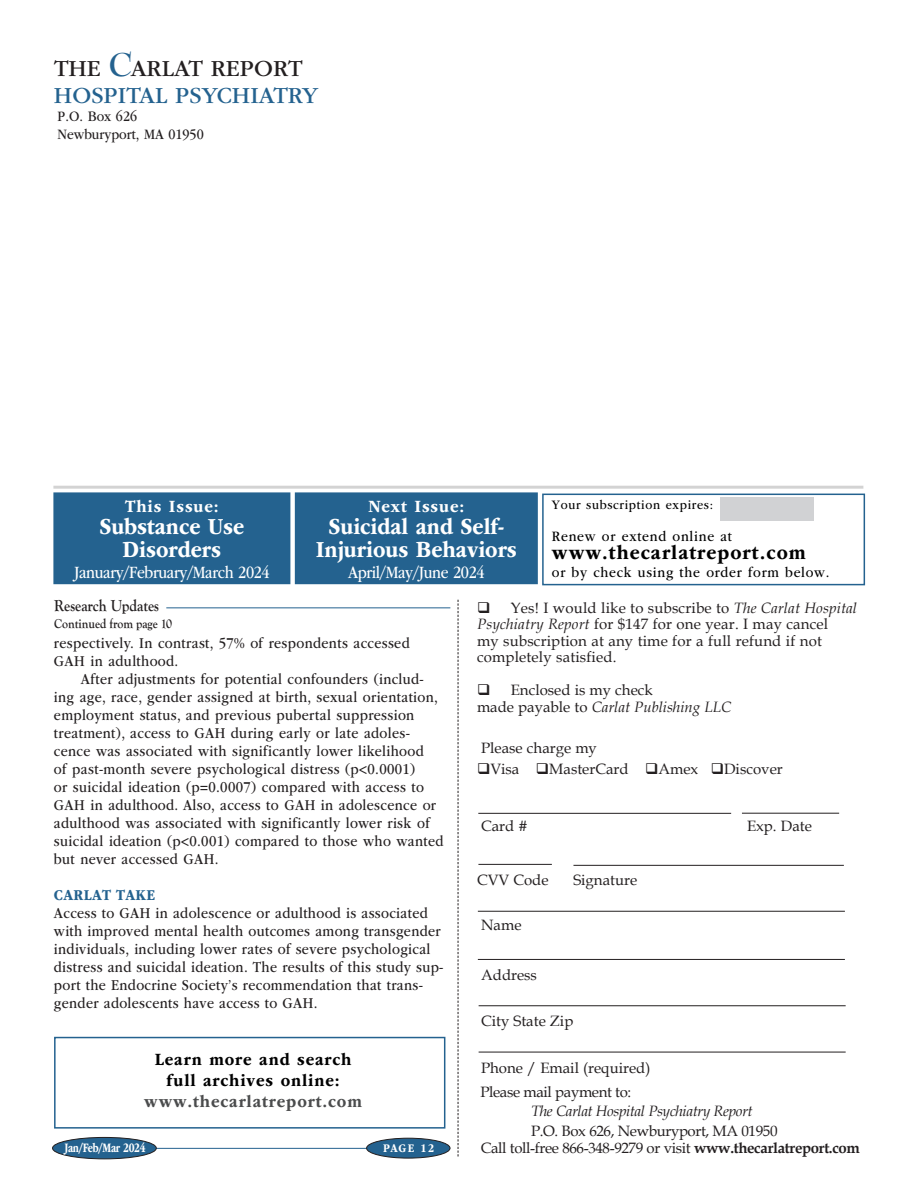
<style>
.page{position:relative;width:918px;height:1188px;background:#fff}
.page>*{position:absolute;margin:0;border:0;box-sizing:border-box;transform-origin:0 0}
.t1{font:700 24px/22.5px "ITC Garamond Std";color:#fff;text-align:center;scale:.88 1}
.t2{font:24px/27px "ITC Garamond Std";color:#24628f}
.t3{font:700 21px "ITC Garamond Std";letter-spacing:.055em;color:#000;scale:.9 1}
.t4{font:18px "ITC Garamond Std";letter-spacing:-.025em;color:#fff;scale:.85 1}
.t5{font:700 18px/21px "ITC Garamond Std";letter-spacing:.055em;color:#000;text-align:center;scale:.9 1}
.t6{font:700 18px "ITC Garamond Std";letter-spacing:.055em;color:#4b4c4d;scale:.9 1}
.t7{font:700 18px "ITC Garamond Std";letter-spacing:.055em;color:#fff;scale:.9 1}
.t8{font:700 16.5px "Goudy Old Style T";color:#231f20;scale:.88 1}
.t9{font:15.75px/18px "ITC Garamond Std";letter-spacing:.025em;color:#231f20;scale:.88 1}
.t10{font:700 15.75px "ITC Garamond Std";letter-spacing:.025em;color:#24628f;scale:.88 1}
.t11{font:15px/16.5px "Book Antiqua";color:#231f20}
.t12{font:15px/17.7px "Book Antiqua";letter-spacing:-.025em;color:#231f20}
.t13{font:15px "ITC Garamond Std";letter-spacing:.055em;color:#000;scale:.9 1}
.t14{font:italic 15px "Book Antiqua";letter-spacing:-.025em;color:#231f20}
.t15{font:15px/18px "ITC Garamond Std";color:#231f20;scale:.88 1}
.t16{font:13.5px "ITC Garamond Std";letter-spacing:.055em;color:#000;scale:.9 1}
.t17{font:700 13.5px "Goudy Old Style T";color:#231f20;scale:.88 1}
.t18{font:700 13.5px "ITC Garamond Std";letter-spacing:-.03em;color:#fff;scale:.73 1}
.t19{font:700 12.15px "ITC Garamond Std";letter-spacing:.105em;color:#fff;scale:.85 1}
.s1{color:#231f20}
.s2{font-family:"Bernhard Modern Std";font-weight:700;font-size:36px}
.s3{font-style:italic}
.s4{font-weight:700}
</style>
<div class="page">
<svg style="left:458px;top:600px;width:1px;height:557px"></svg>
<hr style="left:54px;top:1148px;width:396px;height:1px;background:#24628f">
<div style="left:367px;top:1138px;width:83px;height:20px;background:#24628f;border-radius:50%"></div>
<div style="left:366px;top:1138px;width:84px;height:20px;border:1px solid #231f20;border-radius:50%"></div>
<div style="left:53px;top:1137px;width:103px;height:22px;background:#24628f;border-radius:50%"></div>
<div style="left:52px;top:1137px;width:105px;height:22px;border:1px solid #231f20;border-radius:50%"></div>
<div style="left:54px;top:493px;width:236px;height:90px;background:#24628f"></div>
<div style="left:53px;top:492px;width:237px;height:92px;border:2px solid #24628f"></div>
<div style="left:296px;top:493px;width:241px;height:90px;background:#24628f"></div>
<div style="left:295px;top:492px;width:243px;height:92px;border:2px solid #24628f"></div>
<hr style="left:53px;top:486px;width:810px;height:3px;background:#231f20">
<div style="left:54px;top:1037px;width:391px;height:92px;border:2px solid #24628f"></div>
<div style="left:542px;top:494px;width:323px;height:91px;border:2px solid #24628f"></div>
<div style="left:720px;top:497px;width:94px;height:24px;background:#d1d2d4"></div>
<hr style="left:166px;top:607px;width:284px;height:1px;background:#24628f">
<hr style="left:478px;top:813px;width:253px;height:1px;background:#231f20">
<hr style="left:573px;top:865px;width:271px;height:1px;background:#231f20">
<hr style="left:478px;top:911px;width:367px;height:1px;background:#231f20">
<hr style="left:478px;top:959px;width:367px;height:1px;background:#231f20">
<hr style="left:479px;top:1005px;width:367px;height:1px;background:#231f20">
<hr style="left:479px;top:1052px;width:367px;height:1px;background:#231f20">
<hr style="left:742px;top:813px;width:97px;height:1px;background:#231f20">
<hr style="left:478px;top:864px;width:74px;height:1px;background:#231f20">
<h1 class="t2" style="left:54px;top:55px;width:266px"><span class="s1">THE</span> <span class="s2">C</span><span class="s1">ARLAT REPORT<br></span>HOSPITAL PSYCHIATRY</h1>
<p class="t15" style="left:58px;top:107px;width:168px">P.O. Box 626<br>Newburyport, MA 01950</p>
<p class="t7" style="left:125px;top:496px;width:105px">This Issue:</p>
<h1 class="t1" style="left:99px;top:515px;width:166px">Substance Use<br>Disorders</h1>
<p class="t4" style="left:74px;top:562px;width:232px">January/February/March 2024</p>
<p class="t7" style="left:368px;top:496px;width:108px">Next Issue:</p>
<h1 class="t1" style="left:316px;top:515px;width:230px">Suicidal and Self-<br>Injurious Behaviors</h1>
<p class="t4" style="left:348px;top:562px;width:162px">April/May/June 2024</p>
<p class="t16" style="left:552px;top:497px;width:181px">Your subscription expires:</p>
<p class="t13" style="left:552px;top:528px;width:202px">Renew or extend online at</p>
<h2 class="t3" style="left:552px;top:540px;width:284px">www.thecarlatreport.com</h2>
<p class="t13" style="left:552px;top:564px;width:310px">or by check using the order form below.</p>
<p class="t8" style="left:54px;top:597px;width:121px">Research Updates</p>
<p class="t11" style="left:477px;top:599px;width:382px">❑ Yes! I would like to subscribe to <span class="s3">The Carlat Hospital Psychiatry Report</span> for $147 for one year. I may cancel<br>my subscription at any time for a full refund if not completely satisfied.</p>
<p class="t11" style="left:477px;top:682px;width:256px">❑ Enclosed is my check<br>made payable to <span class="s3">Carlat Publishing LLC</span></p>
<p class="t11" style="left:481px;top:740px;width:117px">Please charge my</p>
<p class="t11" style="left:477px;top:761px;width:307px">❑Visa ❑MasterCard ❑Amex ❑Discover</p>
<p class="t17" style="left:54px;top:616px;width:136px">Continued from page 10</p>
<p class="t9" style="left:54px;top:634px;width:406px">respectively. In contrast, 57% of respondents accessed<br>GAH in adulthood.</p>
<p class="t9" style="left:54px;top:670px;width:444px;text-indent:27px">After adjustments for potential confounders (includ&shy;ing age, race, gender assigned at birth, sexual orientation, employment status, and previous pubertal suppression treatment), access to GAH during early or late adoles&shy;cence was associated with significantly lower likelihood<br>of past-month severe psychological distress (p&lt;0.0001)<br>or suicidal ideation (p=0.0007) compared with access to GAH in adulthood. Also, access to GAH in adolescence or adulthood was associated with significantly lower risk of suicidal ideation (p&lt;0.001) compared to those who wanted but never accessed GAH.</p>
<p class="t10" style="left:54px;top:886px;width:117px">CARLAT TAKE</p>
<p class="t9" style="left:54px;top:904px;width:444px">Access to GAH in adolescence or adulthood is associated with improved mental health outcomes among transgender individuals, including lower rates of severe psychological distress and suicidal ideation. The results of this study sup&shy;port the Endocrine Society’s recommendation that trans&shy;gender adolescents have access to GAH.</p>
<p class="t11" style="left:481px;top:818px;width:48px">Card #</p>
<p class="t11" style="left:747px;top:818px;width:66px">Exp. Date</p>
<p class="t11" style="left:477px;top:872px;width:73px">CVV Code</p>
<p class="t11" style="left:573px;top:872px;width:65px">Signature</p>
<p class="t11" style="left:481px;top:917px;width:42px">Name</p>
<p class="t11" style="left:481px;top:966px;width:57px">Address</p>
<p class="t11" style="left:481px;top:1013px;width:94px">City State Zip</p>
<p class="t11" style="left:480px;top:1055px;width:171px;line-height:24px">Phone / Email (required)<br>Please mail payment to:</p>
<p class="t14" style="left:531px;top:1102px;width:223px">The Carlat Hospital Psychiatry Report</p>
<p class="t12" style="left:481px;top:1122px;width:381px;text-indent:50px">P.O. Box 626, Newburyport, MA 01950<br>Call toll-free 866-348-9279 or visit <span class="s4">www.thecarlatreport.com</span></p>
<p class="t5" style="left:155px;top:1049px;width:220px">Learn more and search full archives online:</p>
<p class="t6" style="left:144px;top:1091px;width:243px">www.thecarlatreport.com</p>
<p class="t18" style="left:64px;top:1140px;width:113px">Jan/Feb/Mar 2024</p>
<p class="t19" style="left:383px;top:1141px;width:62px">PAGE 12</p>
</div>
